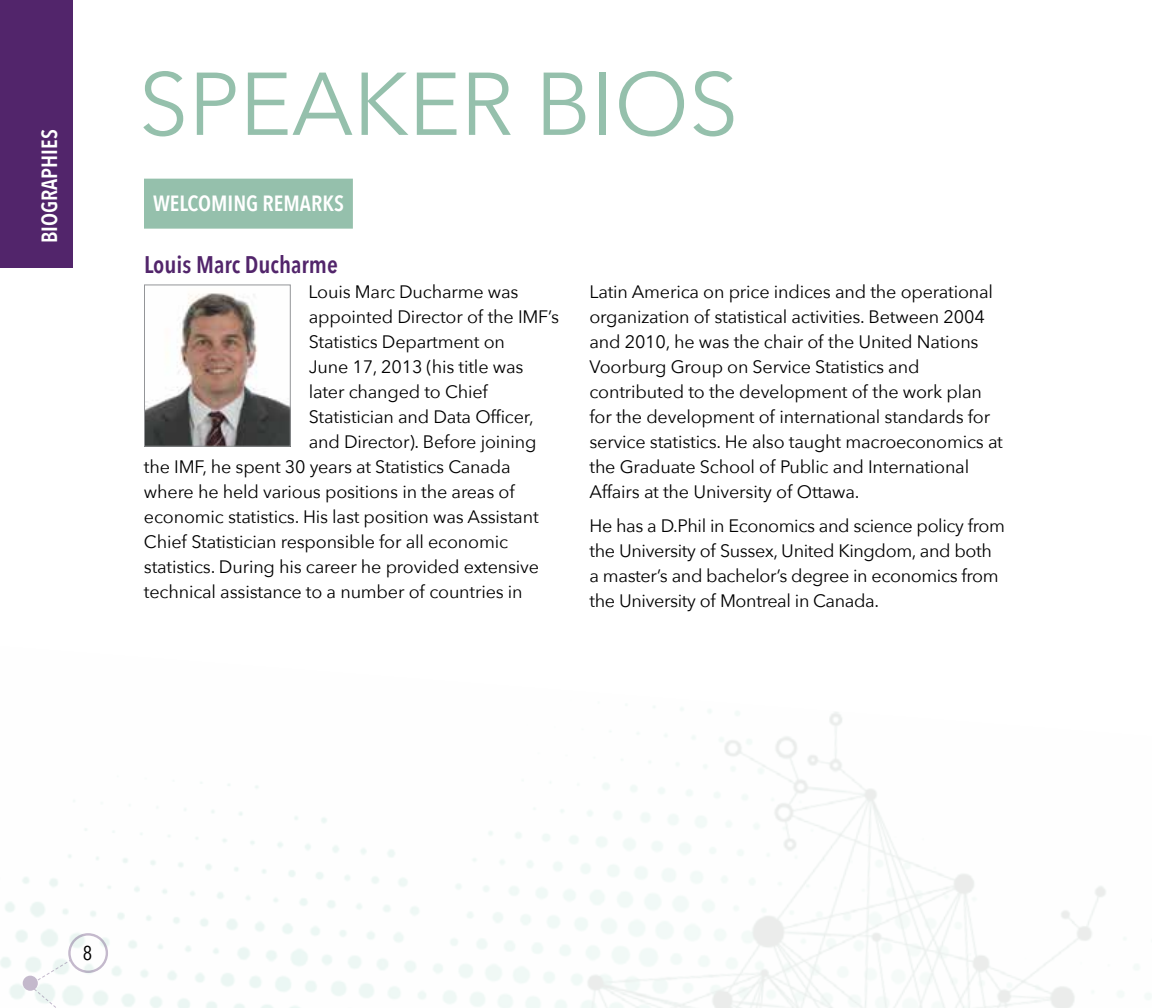
<style>
.page{position:relative;width:1152px;height:1008px;background:#fff}
.page>*{position:absolute;margin:0;border:0;box-sizing:border-box;transform-origin:0 0}
.t1{font:88px "Avenir Next";color:#95c0ac}
.t2{font:600 24px "Avenir Next Condensed";color:#52256b}
.t3{font:600 22px "Avenir Next Condensed";color:#fff}
.t4{font:20px "Avenir Next Condensed";color:#000}
.t5{font:18px/25px "Avenir Next";letter-spacing:-.01em;color:#000}
</style>
<div class="page">
<div style="left:144px;top:179px;width:209px;height:50px;background:#95c0ac"></div>
<img style="left:146px;top:293px;width:143px;height:152px">
<div style="left:144px;top:284px;width:147px;height:163px;border:1px solid #939598"></div>
<div style="left:0;top:0;width:73px;height:268px;background:#52256b"></div>
<img style="left:0;top:704px;width:1151px;height:304px">
<p class="t3" style="left:30px;top:243px;width:115px;rotate:-90deg">BIOGRAPHIES</p>
<h1 class="t1" style="left:139px;top:30px;width:601px">SPEAKER BIOS</h1>
<p class="t3" style="left:153px;top:184px;width:192px">WELCOMING REMARKS</p>
<h2 class="t2" style="left:144px;top:244px;width:195px">Louis Marc Ducharme</h2>
<p class="t5" style="left:309px;top:278px;width:211px">Louis Marc Ducharme was</p>
<p class="t5" style="left:309px;top:303px;width:252px">appointed Director of the IMF’s</p>
<p class="t5" style="left:309px;top:328px;width:198px">Statistics Department on</p>
<p class="t5" style="left:309px;top:353px;width:216px">June 17, 2013 (his title was</p>
<p class="t5" style="left:309px;top:378px;width:181px">later changed to Chief</p>
<p class="t5" style="left:309px;top:403px;width:227px">Statistician and Data Officer,</p>
<p class="t5" style="left:309px;top:428px;width:229px">and Director). Before joining</p>
<p class="t5" style="left:144px;top:453px;width:368px">the IMF, he spent 30 years at Statistics Canada</p>
<p class="t5" style="left:144px;top:478px;width:372px">where he held various positions in the areas of</p>
<p class="t5" style="left:144px;top:503px;width:396px">economic statistics. His last position was Assistant</p>
<p class="t5" style="left:144px;top:528px;width:366px">Chief Statistician responsible for all economic</p>
<p class="t5" style="left:144px;top:553px;width:397px">statistics. During his career he provided extensive</p>
<p class="t5" style="left:144px;top:578px;width:380px">technical assistance to a number of countries in</p>
<p class="t5" style="left:589px;top:278px;width:415px">Latin America on price indices and the operational organization of statistical activities. Between 2004 and 2010, he was the chair of the United Nations Voorburg Group on Service Statistics and contributed to the development of the work plan for the development of international standards for service statistics. He also taught macroeconomics at the Graduate School of Public and International Affairs at the University of Ottawa.</p>
<p class="t5" style="left:589px;top:512px;width:417px">He has a D.Phil in Economics and science policy from the University of Sussex, United Kingdom, and both a master’s and bachelor’s degree in economics from the University of Montreal in Canada.</p>
<p class="t4" style="left:83px;top:936px;width:11px">8</p>
</div>
